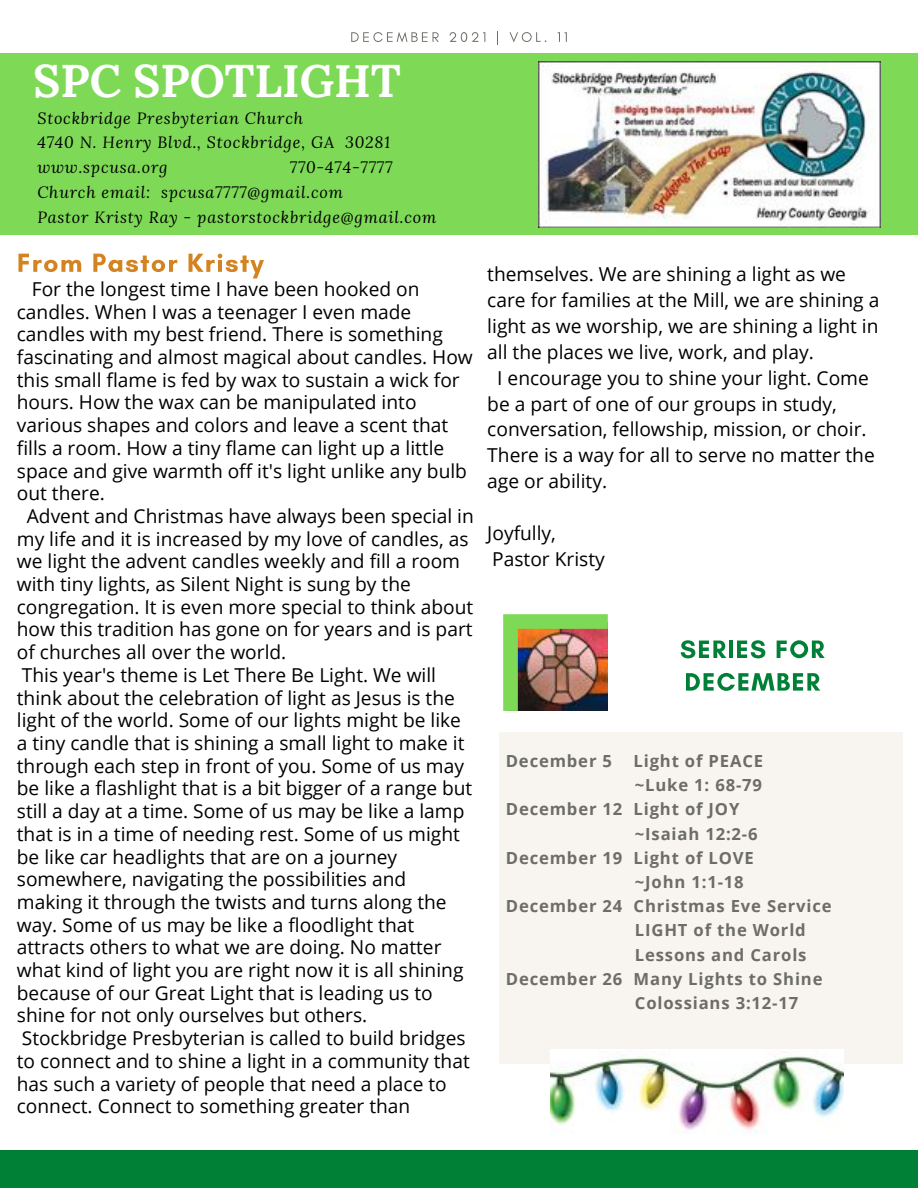
<style>
.page{position:relative;width:918px;height:1188px;background:#fff}
.page>*{position:absolute;margin:0;border:0;box-sizing:border-box;transform-origin:0 0}
.t1{font:700 45.75px "Lora";color:#fff}
.t2{font:19.2px/25.8px "Open Sans";color:#000}
.t3{font:700 16.65px "Open Sans";letter-spacing:.05em;color:#6d6d67}
.t4{font:italic 16.2px/24.8px "Lora";letter-spacing:.05em;color:#000}
</style>
<div class="page">
<div style="left:0;top:54px;width:918px;height:181px;background:#7ed957"></div>
<div style="left:499px;top:732px;width:404px;height:332px;background:#f8f5f1"></div>
<div style="left:0;top:1150px;width:918px;height:38px;background:#008037"></div>
<img style="left:538px;top:62px;width:342px;height:165px">
<img style="left:503px;top:614px;width:105px;height:97px">
<img style="left:550px;top:1050px;width:294px;height:84px">
<svg style="left:681px;top:640px;width:45px;height:18px"></svg>
<hr style="left:729px;top:641px;width:4px;height:17px;background:#008037">
<svg style="left:737px;top:640px;width:28px;height:18px"></svg>
<svg style="left:777px;top:640px;width:48px;height:18px"></svg>
<svg style="left:686px;top:673px;width:134px;height:18px"></svg>
<svg style="left:351px;top:32px;width:88px;height:10px"></svg>
<svg style="left:449px;top:32px;width:36px;height:10px"></svg>
<svg style="left:497px;top:32px;width:1px;height:13px"></svg>
<svg style="left:509px;top:32px;width:37px;height:10px"></svg>
<svg style="left:558px;top:32px;width:9px;height:10px"></svg>
<svg style="left:18px;top:254px;width:63px;height:18px"></svg>
<svg style="left:93px;top:254px;width:84px;height:18px"></svg>
<svg style="left:189px;top:254px;width:75px;height:24px"></svg>
<h1 class="t1" style="left:33px;top:51px;width:369px">SPC SPOTLIGHT</h1>
<p class="t4" style="left:37px;top:105px;width:354px">Stockbridge Presbyterian Church<br>4740 N. Henry Blvd., Stockbridge, GA 30281 www.spcusa.org</p>
<p class="t4" style="left:37px;top:155px;width:400px;text-indent:253px">770-474-7777<br>Church email: spcusa7777@gmail.com<br>Pastor Kristy Ray - pastorstockbridge@gmail.com</p>
<p class="t2" style="left:32px;top:276px;width:389px">For the longest time I have been hooked on</p>
<p class="t2" style="left:17px;top:298px;width:396px">candles. When I was a teenager I even made</p>
<p class="t2" style="left:17px;top:321px;width:428px">candles with my best friend. There is something</p>
<p class="t2" style="left:17px;top:344px;width:457px">fascinating and almost magical about candles. How</p>
<p class="t2" style="left:17px;top:366px;width:444px">this small flame is fed by wax to sustain a wick for</p>
<p class="t2" style="left:17px;top:389px;width:401px">hours. How the wax can be manipulated into</p>
<p class="t2" style="left:17px;top:412px;width:433px">various shapes and colors and leave a scent that</p>
<p class="t2" style="left:17px;top:435px;width:429px">fills a room. How a tiny flame can light up a little</p>
<p class="t2" style="left:17px;top:457px;width:452px">space and give warmth off it's light unlike any bulb</p>
<p class="t2" style="left:17px;top:480px;width:90px">out there.</p>
<p class="t2" style="left:27px;top:503px;width:449px">Advent and Christmas have always been special in</p>
<p class="t2" style="left:17px;top:525px;width:453px">my life and it is increased by my love of candles, as</p>
<p class="t2" style="left:17px;top:548px;width:445px">we light the advent candles weekly and fill a room</p>
<p class="t2" style="left:17px;top:571px;width:395px">with tiny lights, as Silent Night is sung by the</p>
<p class="t2" style="left:17px;top:593px;width:458px">congregation. It is even more special to think about</p>
<p class="t2" style="left:17px;top:616px;width:457px">how this tradition has gone on for years and is part</p>
<p class="t2" style="left:17px;top:639px;width:271px">of churches all over the world.</p>
<p class="t2" style="left:22px;top:662px;width:416px">This year's theme is Let There Be Light. We will</p>
<p class="t2" style="left:17px;top:684px;width:440px">think about the celebration of light as Jesus is the</p>
<p class="t2" style="left:17px;top:707px;width:446px">light of the world. Some of our lights might be like</p>
<p class="t2" style="left:17px;top:730px;width:449px">a tiny candle that is shining a small light to make it</p>
<p class="t2" style="left:17px;top:752px;width:449px">through each step in front of you. Some of us may</p>
<p class="t2" style="left:17px;top:775px;width:457px">be like a flashlight that is a bit bigger of a range but</p>
<p class="t2" style="left:17px;top:798px;width:449px">still a day at a time. Some of us may be like a lamp</p>
<p class="t2" style="left:17px;top:820px;width:445px">that is in a time of needing rest. Some of us might</p>
<p class="t2" style="left:17px;top:843px;width:382px">be like car headlights that are on a journey</p>
<p class="t2" style="left:17px;top:866px;width:391px">somewhere, navigating the possibilities and</p>
<p class="t2" style="left:17px;top:889px;width:431px">making it through the twists and turns along the</p>
<p class="t2" style="left:17px;top:911px;width:399px">way. Some of us may be like a floodlight that</p>
<p class="t2" style="left:17px;top:934px;width:426px">attracts others to what we are doing. No matter</p>
<p class="t2" style="left:17px;top:957px;width:448px">what kind of light you are right now it is all shining</p>
<p class="t2" style="left:17px;top:979px;width:417px">because of our Great Light that is leading us to</p>
<p class="t2" style="left:17px;top:1002px;width:352px">shine for not only ourselves but others.</p>
<p class="t2" style="left:22px;top:1025px;width:445px">Stockbridge Presbyterian is called to build bridges</p>
<p class="t2" style="left:17px;top:1048px;width:454px">to connect and to shine a light in a community that</p>
<p class="t2" style="left:17px;top:1070px;width:431px">has such a variety of people that need a place to</p>
<p class="t2" style="left:17px;top:1093px;width:395px">connect. Connect to something greater than</p>
<p class="t2" style="left:487px;top:261px;width:360px">themselves. We are shining a light as we</p>
<p class="t2" style="left:487px;top:287px;width:394px">care for families at the Mill, we are shining a</p>
<p class="t2" style="left:487px;top:313px;width:393px">light as we worship, we are shining a light in</p>
<p class="t2" style="left:487px;top:338px;width:328px">all the places we live, work, and play.</p>
<p class="t2" style="left:497px;top:364px;width:373px">I encourage you to shine your light. Come</p>
<p class="t2" style="left:487px;top:390px;width:351px">be a part of one of our groups in study,</p>
<p class="t2" style="left:487px;top:416px;width:381px">conversation, fellowship, mission, or choir.</p>
<p class="t2" style="left:487px;top:442px;width:389px">There is a way for all to serve no matter the</p>
<p class="t2" style="left:487px;top:468px;width:121px">age or ability.</p>
<p class="t2" style="left:487px;top:520px;width:119px">Joyfully,<br>Pastor Kristy</p>
<p class="t3" style="left:506px;top:749px;width:108px">December 5</p>
<p class="t3" style="left:634px;top:749px;width:131px">Light of PEACE</p>
<p class="t3" style="left:635px;top:773px;width:129px">~Luke 1: 68-79</p>
<p class="t3" style="left:506px;top:798px;width:235px">December 12 Light of JOY</p>
<p class="t3" style="left:635px;top:822px;width:124px">~Isaiah 12:2-6</p>
<p class="t3" style="left:506px;top:846px;width:250px">December 19 Light of LOVE</p>
<p class="t3" style="left:635px;top:870px;width:110px">~John 1:1-18</p>
<p class="t3" style="left:506px;top:894px;width:327px">December 24 Christmas Eve Service</p>
<p class="t3" style="left:635px;top:919px;width:172px">LIGHT of the World</p>
<p class="t3" style="left:635px;top:943px;width:173px">Lessons and Carols</p>
<p class="t3" style="left:506px;top:967px;width:318px">December 26 Many Lights to Shine</p>
<p class="t3" style="left:635px;top:991px;width:165px">Colossians 3:12-17</p>
</div>
